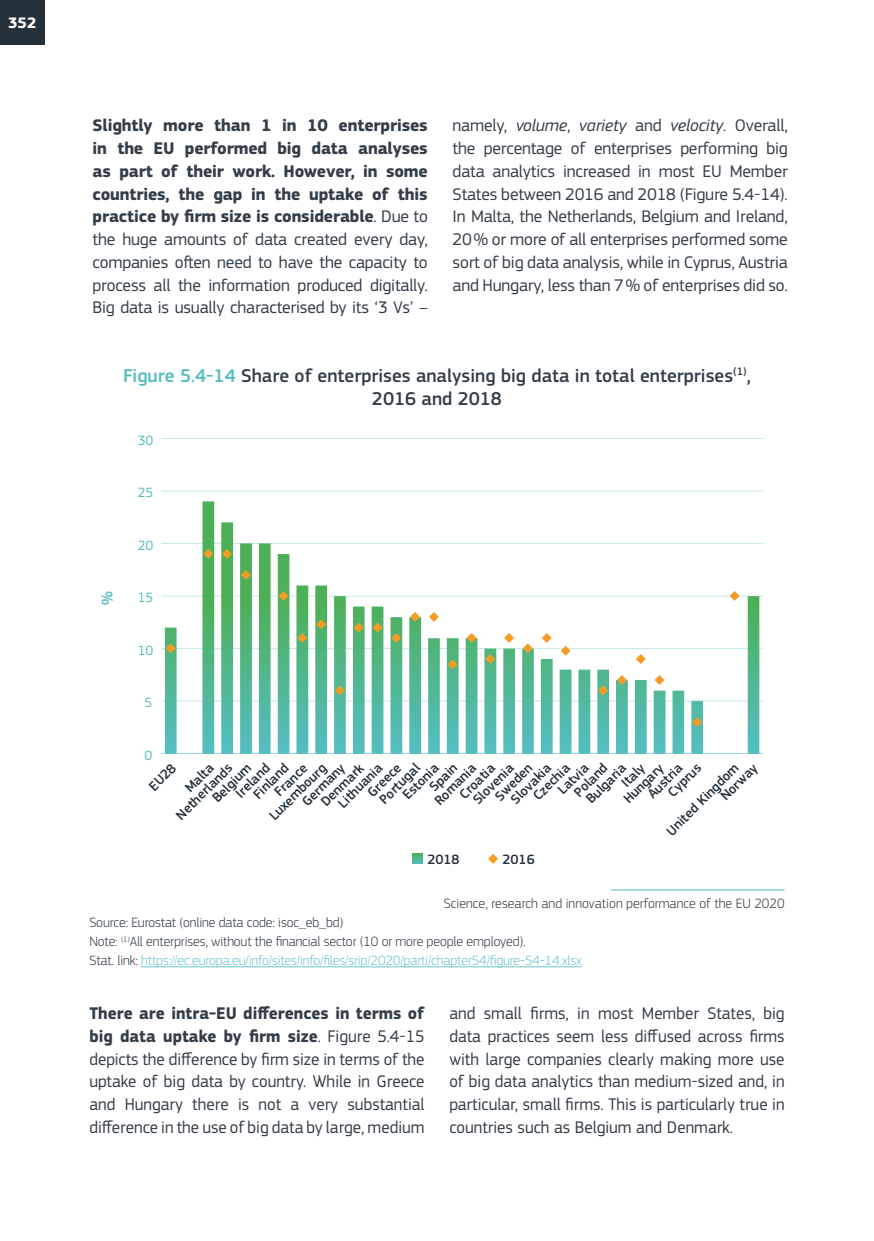
<style>
.page{position:relative;width:874px;height:1241px;background:#fff}
.page>*{position:absolute;margin:0;border:0;box-sizing:border-box;transform-origin:0 0}
.t1{font:500 19.25px/22.8px "EC Square Sans Pro";color:#333d47;text-align:center}
.t2{font:17.5px/22.8px "EC Square Sans Pro";letter-spacing:-.01em;color:#333d47;text-align:justify}
.t3{font:700 15.75px "EC Square Sans Pro";color:#fff}
.t4{font:500 15.75px "EC Square Sans Pro";color:#54bdc0}
.t5{font:300 14px/19.2px "EC Square Sans Pro";letter-spacing:-.01em;color:#333d47}
.t6{font:500 14px/26.4px "EC Square Sans Pro";color:#24303a}
.t7{font:14px "EC Square Sans Pro";letter-spacing:.005em;color:#54bdc0}
.s1{font-weight:700}
.s2{font-style:italic}
.s3{color:#52bdc0}
.s4{color:#6dc4c6}
</style>
<div class="page">
<div style="left:0;top:0;width:45px;height:45px;background:#24303a"></div>
<hr style="left:610px;top:889px;width:174px;height:1px;background:#52bdc0">
<hr style="left:141px;top:966px;width:440px;height:1px;background:#6dc4c6">
<hr style="left:161px;top:438px;width:601px;height:1px;background:#54bdc0">
<hr style="left:161px;top:490px;width:601px;height:1px;background:#54bdc0">
<hr style="left:161px;top:543px;width:601px;height:1px;background:#54bdc0">
<hr style="left:161px;top:595px;width:601px;height:1px;background:#54bdc0">
<hr style="left:161px;top:648px;width:601px;height:1px;background:#54bdc0">
<hr style="left:161px;top:700px;width:601px;height:1px;background:#54bdc0">
<svg style="left:165px;top:501px;width:594px;height:252px"></svg>
<hr style="left:161px;top:753px;width:601px;height:1px;background:#54bdc0">
<svg style="left:166px;top:643px;width:9px;height:10px"></svg>
<svg style="left:203px;top:548px;width:10px;height:10px"></svg>
<svg style="left:222px;top:548px;width:10px;height:10px"></svg>
<svg style="left:241px;top:570px;width:10px;height:9px"></svg>
<svg style="left:278px;top:591px;width:10px;height:9px"></svg>
<svg style="left:297px;top:633px;width:10px;height:9px"></svg>
<svg style="left:335px;top:685px;width:9px;height:10px"></svg>
<svg style="left:353px;top:622px;width:10px;height:10px"></svg>
<svg style="left:372px;top:622px;width:10px;height:10px"></svg>
<svg style="left:391px;top:633px;width:10px;height:9px"></svg>
<svg style="left:410px;top:612px;width:10px;height:9px"></svg>
<svg style="left:428px;top:612px;width:10px;height:9px"></svg>
<svg style="left:466px;top:633px;width:10px;height:9px"></svg>
<svg style="left:485px;top:654px;width:10px;height:10px"></svg>
<svg style="left:504px;top:633px;width:9px;height:9px"></svg>
<svg style="left:522px;top:643px;width:10px;height:10px"></svg>
<svg style="left:541px;top:633px;width:10px;height:9px"></svg>
<svg style="left:597px;top:685px;width:10px;height:10px"></svg>
<svg style="left:616px;top:675px;width:10px;height:10px"></svg>
<svg style="left:635px;top:654px;width:10px;height:10px"></svg>
<svg style="left:654px;top:675px;width:10px;height:10px"></svg>
<svg style="left:691px;top:717px;width:10px;height:10px"></svg>
<svg style="left:729px;top:591px;width:10px;height:9px"></svg>
<svg style="left:413px;top:853px;width:9px;height:10px"></svg>
<svg style="left:488px;top:854px;width:10px;height:9px"></svg>
<svg style="left:447px;top:659px;width:10px;height:10px"></svg>
<svg style="left:560px;top:645px;width:10px;height:10px"></svg>
<svg style="left:316px;top:619px;width:10px;height:10px"></svg>
<p class="t3" style="left:8px;top:14px;width:30px">352</p>
<p class="t2" style="left:93px;top:114px;width:336px"><span class="s1">Slightly more than 1 in 10 enterprises in the EU performed big data analyses as part of their work. However, in some countries, the gap in the uptake of this practice by firm size is considerable</span>. Due to the huge amounts of data created every day, companies often need to have the capacity to process all the information produced digitally.<br>Big data is usually characterised by its ‘3 Vs’ –</p>
<p class="t2" style="left:452px;top:114px;width:336px">namely, <span class="s2">volume</span>, <span class="s2">variety</span> and <span class="s2">velocity</span>. Overall, the percentage of enterprises performing big data analytics increased in most EU Member States between 2016 and 2018 (Figure 5.4-14).<br>In Malta, the Netherlands, Belgium and Ireland, 20% or more of all enterprises performed some sort of big data analysis, while in Cyprus, Austria and Hungary, less than 7% of enterprises did so.</p>
<p class="t1" style="left:123px;top:364px;width:628px"><span class="s3">Figure 5.4-14</span> Share of enterprises analysing big data in total enterprises<sup>(1)</sup>,<br>2016 and 2018</p>
<p class="t7" style="left:138px;top:432px;width:17px">30</p>
<p class="t7" style="left:138px;top:484px;width:17px">25</p>
<p class="t4" style="left:98px;top:604px;width:15px;rotate:-90deg">%</p>
<p class="t7" style="left:138px;top:537px;width:17px">20</p>
<p class="t7" style="left:138px;top:589px;width:17px">15</p>
<p class="t7" style="left:138px;top:642px;width:17px">10</p>
<p class="t7" style="left:144px;top:694px;width:9px">5</p>
<p class="t7" style="left:144px;top:747px;width:9px">0</p>
<p class="t6" style="left:314px;top:794px;width:56px;rotate:-45deg">Denmark</p>
<p class="t6" style="left:372px;top:792px;width:53px;rotate:-45deg">Portugal</p>
<p class="t6" style="left:567px;top:785px;width:42px;rotate:-45deg">Poland</p>
<p class="t6" style="left:229px;top:786px;width:44px;rotate:-45deg">Ireland</p>
<p class="t6" style="left:246px;top:787px;width:45px;rotate:-45deg">Finland</p>
<p class="t6" style="left:159px;top:762px;width:36px;text-indent:-24px;rotate:-45deg">EU28<br>Malta</p>
<p class="t6" style="left:640px;top:786px;width:45px;rotate:-45deg">Austria</p>
<p class="t6" style="left:503px;top:792px;width:53px;rotate:-45deg">Slovakia</p>
<p class="t6" style="left:526px;top:788px;width:48px;rotate:-45deg">Czechia</p>
<p class="t6" style="left:550px;top:783px;width:39px;rotate:-45deg">Latvia</p>
<p class="t6" style="left:579px;top:792px;width:52px;rotate:-45deg">Bulgaria</p>
<p class="t6" style="left:427px;top:793px;width:54px;rotate:-45deg">Romania</p>
<p class="t6" style="left:452px;top:787px;width:45px;rotate:-45deg">Croatia</p>
<p class="t6" style="left:466px;top:792px;width:53px;rotate:-45deg">Slovenia</p>
<p class="t6" style="left:331px;top:796px;width:58px;rotate:-45deg">Lithuania</p>
<p class="t6" style="left:395px;top:787px;width:46px;rotate:-45deg">Estonia</p>
<p class="t6" style="left:708px;top:784px;width:47px;line-height:13.3px;text-indent:-63px;rotate:-45deg">United Kingdom<br>Norw ay</p>
<p class="t6" style="left:616px;top:792px;width:52px;rotate:-45deg">Hungary</p>
<p class="t6" style="left:614px;top:775px;width:29px;rotate:-45deg">Italy</p>
<p class="t6" style="left:295px;top:794px;width:56px;rotate:-45deg">Germany</p>
<p class="t6" style="left:267px;top:784px;width:42px;rotate:-45deg">France</p>
<p class="t6" style="left:360px;top:785px;width:43px;rotate:-45deg">Greece</p>
<p class="t6" style="left:660px;top:785px;width:42px;rotate:-45deg">Cyprus</p>
<p class="t6" style="left:169px;top:808px;width:75px;rotate:-45deg">Netherlands</p>
<p class="t6" style="left:262px;top:808px;width:76px;rotate:-45deg">Luxembourg</p>
<p class="t6" style="left:488px;top:789px;width:48px;rotate:-45deg">Sw eden</p>
<p class="t6" style="left:422px;top:780px;width:35px;rotate:-45deg">Spain</p>
<p class="t6" style="left:205px;top:790px;width:50px;rotate:-45deg">Belgium</p>
<p class="t6" style="left:427px;top:846px;width:34px">2018</p>
<p class="t6" style="left:502px;top:846px;width:34px">2016</p>
<p class="t5" style="left:443px;top:893px;width:342px">Science, research and innovation performance of the EU 2020</p>
<p class="t5" style="left:89px;top:912px;width:493px">Source: Eurostat (online data code: isoc_eb_bd)<br>Note: <sup>(1)</sup>All enterprises, without the financial sector (10 or more people employed).<br>Stat. link: <span class="s4">https://ec.europa.eu/info/sites/info/files/srip/2020/parti/chapter54/figure-54-14.xlsx</span></p>
<p class="t2" style="left:89px;top:1001px;width:336px"><span class="s1">There are intra-EU differences in terms of big data uptake by firm size</span>. Figure 5.4-15 depicts the difference by firm size in terms of the uptake of big data by country. While in Greece and Hungary there is not a very substantial difference in the use of big data by large, medium</p>
<p class="t2" style="left:449px;top:1001px;width:336px">and small firms, in most Member States, big data practices seem less diffused across firms with large companies clearly making more use of big data analytics than medium-sized and, in particular, small firms. This is particularly true in countries such as Belgium and Denmark.</p>
</div>
